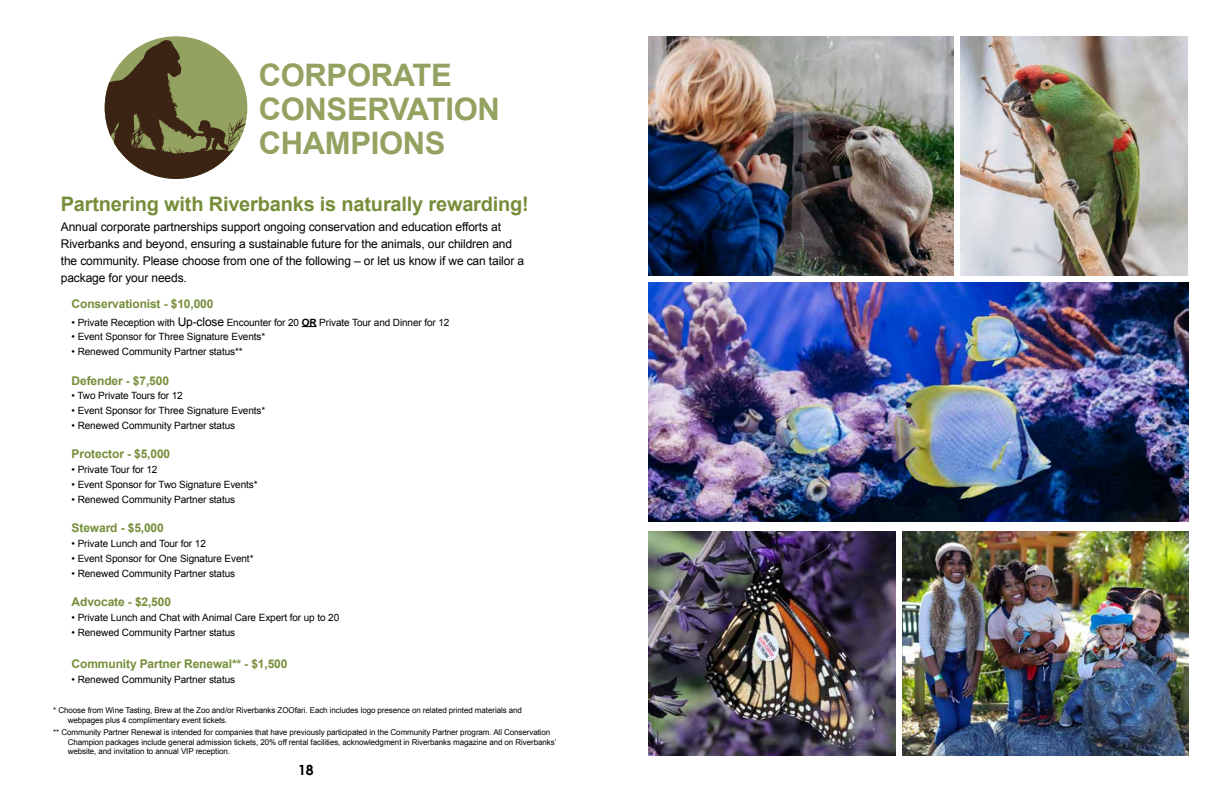
<style>
.page{position:relative;width:1224px;height:792px;background:#fff}
.page>*{position:absolute;margin:0;border:0;box-sizing:border-box;transform-origin:0 0}
.t1{font:700 31px/34px "Arial";letter-spacing:-.01em;color:#93a260}
.t2{font:700 20px "Arial";letter-spacing:-.01em;color:#768e3a}
.t3{font:700 14px "Century Gothic";color:#000}
.t4{font:12px/17px "Arial";letter-spacing:-.01em;color:#000}
.t5{font:700 12px "Arial";letter-spacing:-.01em;color:#768e3a}
.t6{font:10px "Arial";letter-spacing:-.01em;color:#000}
.t7{font:8px/9.6px "Arial";letter-spacing:-.01em;color:#000}
.s1{font-size:12px}
.s2{font-weight:700}
</style>
<div class="page">
<svg style="left:302px;top:326px;width:15px;height:1px"></svg>
<svg style="left:105px;top:40px;width:142px;height:139px"></svg>
<img style="left:648px;top:36px;width:541px;height:486px">
<img style="left:648px;top:531px;width:248px;height:225px">
<img style="left:902px;top:531px;width:287px;height:225px">
<div style="left:621px;top:276px;width:576px;height:6px;background:#fff"></div>
<div style="left:954px;top:36px;width:6px;height:243px;background:#fff"></div>
<h1 class="t1" style="left:259px;top:59px;width:243px">CORPORATE<br>CONSERVATION<br>CHAMPIONS</h1>
<h2 class="t2" style="left:61px;top:191px;width:470px">Partnering with Riverbanks is naturally rewarding!</h2>
<p class="t4" style="left:61px;top:218px;width:465px">Annual corporate partnerships support ongoing conservation and education efforts at Riverbanks and beyond, ensuring a sustainable future for the animals, our children and the community. Please choose from one of the following – or let us know if we can tailor a package for your needs.</p>
<p class="t5" style="left:72px;top:296px;width:143px">Conservationist - $10,000</p>
<p class="t6" style="left:72px;top:315px;width:379px">• Private Reception with <span class="s1">Up-close</span> Encounter for 20 <span class="s2">OR</span> Private Tour and Dinner for 12</p>
<p class="t6" style="left:72px;top:330px;width:195px">• Event Sponsor for Three Signature Events*</p>
<p class="t6" style="left:72px;top:345px;width:173px">• Renewed Community Partner status**</p>
<p class="t5" style="left:72px;top:372px;width:99px">Defender - $7,500</p>
<p class="t6" style="left:72px;top:389px;width:113px">• Two Private Tours for 12</p>
<p class="t6" style="left:72px;top:404px;width:195px">• Event Sponsor for Three Signature Events*</p>
<p class="t6" style="left:72px;top:419px;width:165px">• Renewed Community Partner status</p>
<p class="t5" style="left:72px;top:446px;width:100px">Protector - $5,000</p>
<p class="t6" style="left:72px;top:463px;width:87px">• Private Tour for 12</p>
<p class="t6" style="left:72px;top:478px;width:188px">• Event Sponsor for Two Signature Events*</p>
<p class="t6" style="left:72px;top:493px;width:165px">• Renewed Community Partner status</p>
<p class="t5" style="left:72px;top:520px;width:94px">Steward - $5,000</p>
<p class="t6" style="left:72px;top:537px;width:136px">• Private Lunch and Tour for 12</p>
<p class="t6" style="left:72px;top:552px;width:183px">• Event Sponsor for One Signature Event*</p>
<p class="t6" style="left:72px;top:567px;width:165px">• Renewed Community Partner status</p>
<p class="t5" style="left:72px;top:594px;width:101px">Advocate - $2,500</p>
<p class="t6" style="left:72px;top:611px;width:269px">• Private Lunch and Chat with Animal Care Expert for up to 20</p>
<p class="t6" style="left:72px;top:626px;width:165px">• Renewed Community Partner status</p>
<p class="t5" style="left:72px;top:656px;width:217px">Community Partner Renewal** - $1,500</p>
<p class="t6" style="left:72px;top:673px;width:165px">• Renewed Community Partner status</p>
<p class="t7" style="left:68px;top:706px;width:456px;text-indent:-14px">* Choose from Wine Tasting, Brew at the Zoo and/or Riverbanks ZOOfari. Each includes logo presence on related printed materials and webpages plus 4 complimentary event tickets.</p>
<p class="t7" style="left:68px;top:728px;width:490px;text-indent:-14px">** Community Partner Renewal is intended for companies that have previously participated in the Community Partner program. All Conservation<br>Champion packages include general admission tickets, 20% off rental facilities, acknowledgment in Riverbanks magazine and on Riverbanks’ website, and invitation to annual VIP reception.</p>
<h3 class="t3" style="left:298px;top:761px;width:17px">18</h3>
</div>
